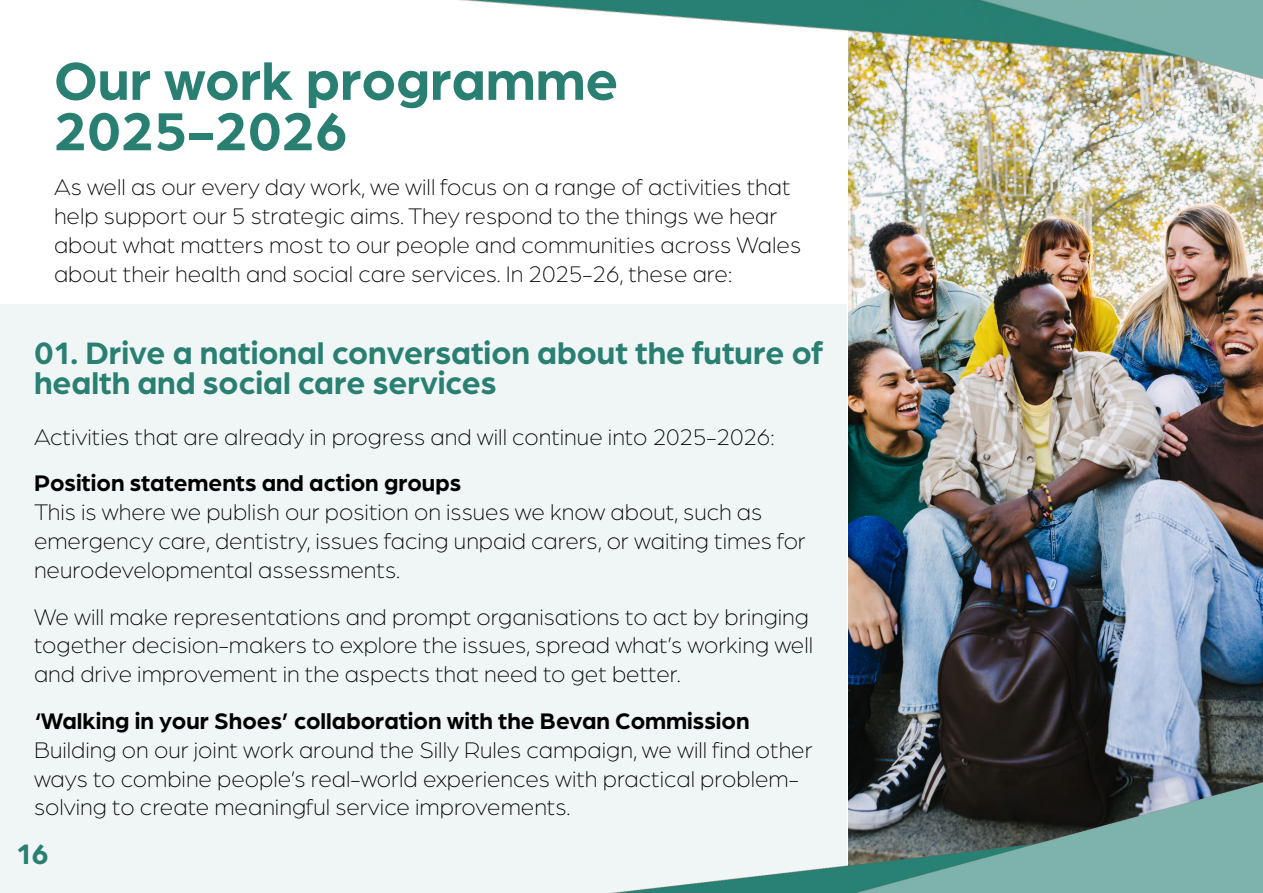
<style>
.page{position:relative;width:1263px;height:893px;background:#fff}
.page>*{position:absolute;margin:0;border:0;box-sizing:border-box;transform-origin:0 0}
.t1{font:700 57px "Arboria";color:#298072}
.t2{font:700 33px/30px "Arboria";color:#298072}
.t3{font:700 30px "Arboria";color:#298072}
.t4{font:300 24px/28.8px "Arboria";color:#000}
.t5{font:700 24px "Arboria";color:#000}
.s1{font-weight:700}
</style>
<div class="page">
<img style="left:848px;top:232px;width:415px;height:534px">
<img style="left:459px;top:0;width:804px;height:232px">
<div style="left:0;top:304px;width:846px;height:589px;background:#f0f5f5"></div>
<img style="left:610px;top:766px;width:653px;height:127px">
<p class="t1" style="left:54px;top:42px;width:566px">Our work programme</p>
<p class="t1" style="left:54px;top:92px;width:295px">2025-2026</p>
<p class="t4" style="left:54px;top:172px;width:749px">As well as our every day work, we will focus on a range of activities that help support our 5 strategic aims. They respond to the things we hear about what matters most to our people and communities across Wales about their health and social care services. In 2025-26, these are:</p>
<p class="t2" style="left:34px;top:336px;width:790px">01. Drive a national conversation about the future of health and social care services</p>
<p class="t4" style="left:34px;top:421px;width:742px">Activities that are already in progress and will continue into 2025-2026:</p>
<p class="t5" style="left:34px;top:467px;width:429px">Position statements and action groups</p>
<p class="t4" style="left:34px;top:497px;width:773px">This is where we publish our position on issues we know about, such as emergency care, dentistry, issues facing unpaid carers, or waiting times for neurodevelopmental assessments.</p>
<p class="t4" style="left:34px;top:601px;width:781px">We will make representations and prompt organisations to act by bringing together decision-makers to explore the issues, spread what’s working well and drive improvement in the aspects that need to get better.</p>
<p class="t4" style="left:34px;top:706px;width:780px"><span class="s1">‘Walking in your Shoes’ collaboration with the Bevan Commission </span>Building on our joint work around the Silly Rules campaign, we will find other ways to combine people’s real-world experiences with practical problem&shy;solving to create meaningful service improvements.</p>
<p class="t3" style="left:17px;top:833px;width:34px">16</p>
</div>
